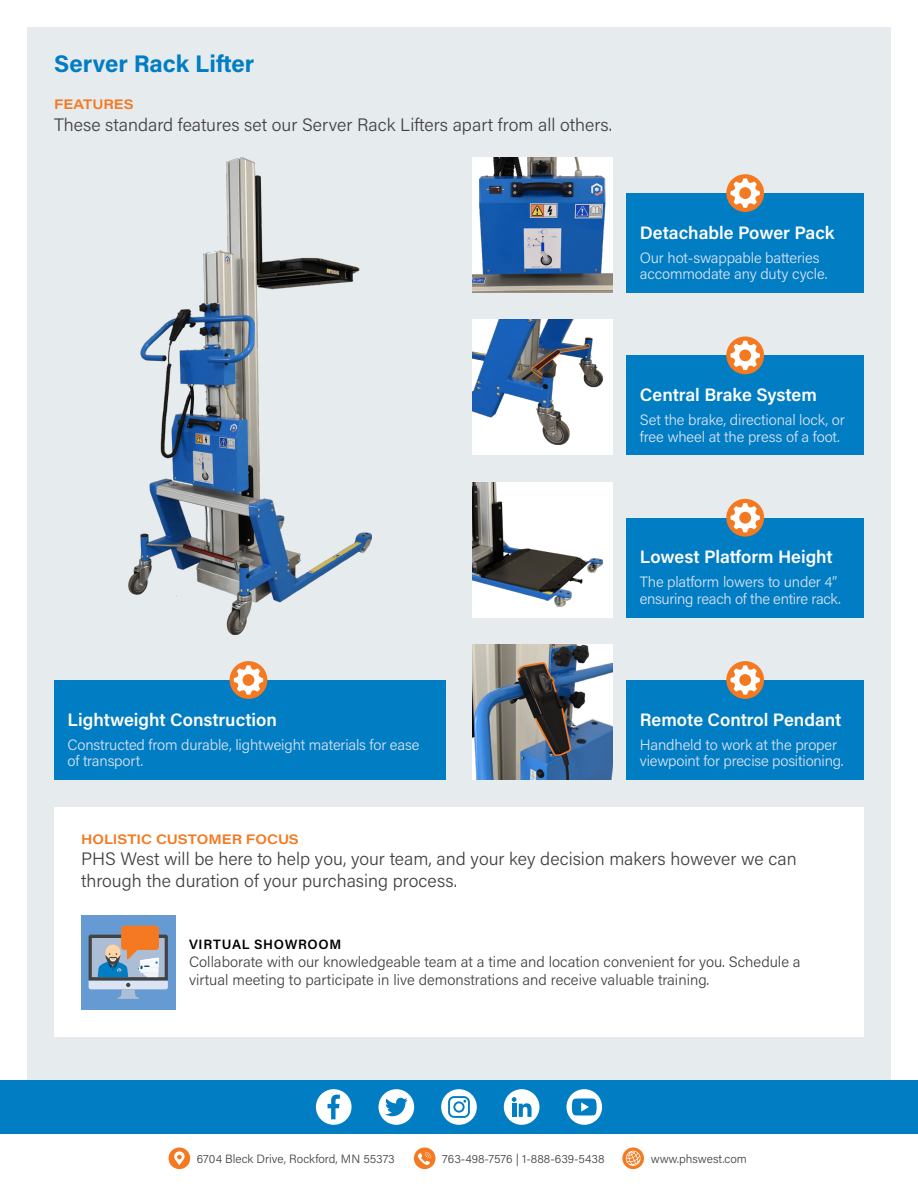
<style>
.page{position:relative;width:918px;height:1188px;background:#fff}
.page>*{position:absolute;margin:0;border:0;box-sizing:border-box;transform-origin:0 0}
.t1{font:700 24px "Acumin Pro";letter-spacing:.005em;color:#007dc3}
.t2{font:300 18px/21.6px "Acumin Pro";color:#41413f}
.t3{font:600 18px "Acumin Pro";letter-spacing:-.005em;color:#fff}
.t4{font:300 15px/16.5px "Acumin Pro";letter-spacing:-.01em;color:#dce4f4}
.t5{font:300 15px/18px "Acumin Pro";color:#41413f}
.t6{font:600 13.5px "Acumin Pro Wide";letter-spacing:.005em;color:#f47920}
.t7{font:600 13.5px "Acumin Pro";letter-spacing:.05em;color:#000101}
.t8{font:300 12px "Acumin Pro";color:#41413f}
</style>
<div class="page">
<div style="left:169px;top:1148px;width:21px;height:21px;background:#f47920;border-radius:50%"></div>
<svg style="left:174px;top:1151px;width:11px;height:14px"></svg>
<svg style="left:622px;top:1148px;width:22px;height:21px"></svg>
<svg style="left:626px;top:1150px;width:15px;height:16px"></svg>
<div style="left:414px;top:1148px;width:21px;height:21px;background:#f47920;border-radius:50%"></div>
<svg style="left:418px;top:1152px;width:13px;height:13px"></svg>
<div style="left:27px;top:27px;width:864px;height:1080px;background:#e6ebee"></div>
<div style="left:472px;top:482px;width:141px;height:135px;background:#fff"></div>
<div style="left:472px;top:320px;width:141px;height:135px;background:#fff"></div>
<div style="left:626px;top:518px;width:238px;height:99px;background:#007dc3"></div>
<div style="left:626px;top:355px;width:238px;height:100px;background:#007dc3"></div>
<div style="left:54px;top:680px;width:392px;height:100px;background:#007dc3"></div>
<div style="left:626px;top:680px;width:238px;height:100px;background:#007dc3"></div>
<div style="left:626px;top:193px;width:238px;height:100px;background:#007dc3"></div>
<div style="left:230px;top:661px;width:37px;height:38px;background:#f47920;border-radius:50%"></div>
<svg style="left:234px;top:665px;width:29px;height:30px"></svg>
<div style="left:726px;top:661px;width:38px;height:38px;background:#f47920;border-radius:50%"></div>
<svg style="left:730px;top:665px;width:30px;height:30px"></svg>
<div style="left:726px;top:174px;width:38px;height:38px;background:#f47920;border-radius:50%"></div>
<svg style="left:730px;top:178px;width:30px;height:30px"></svg>
<div style="left:726px;top:499px;width:38px;height:38px;background:#f47920;border-radius:50%"></div>
<svg style="left:730px;top:503px;width:30px;height:29px"></svg>
<div style="left:726px;top:337px;width:38px;height:37px;background:#f47920;border-radius:50%"></div>
<svg style="left:730px;top:341px;width:30px;height:29px"></svg>
<img style="left:472px;top:158px;width:141px;height:135px">
<img style="left:472px;top:482px;width:130px;height:125px">
<img style="left:472px;top:320px;width:130px;height:124px">
<img style="left:128px;top:158px;width:243px;height:476px">
<div style="left:0;top:1080px;width:918px;height:54px;background:#007dc3"></div>
<div style="left:316px;top:1089px;width:36px;height:36px;background:#fff;border-radius:50%"></div>
<svg style="left:328px;top:1095px;width:12px;height:24px"></svg>
<div style="left:504px;top:1089px;width:35px;height:36px;background:#fff;border-radius:50%"></div>
<svg style="left:512px;top:1097px;width:20px;height:20px"></svg>
<div style="left:441px;top:1089px;width:36px;height:36px;background:#fff;border-radius:50%"></div>
<svg style="left:448px;top:1096px;width:22px;height:22px"></svg>
<div style="left:379px;top:1089px;width:35px;height:36px;background:#fff;border-radius:50%"></div>
<svg style="left:385px;top:1098px;width:23px;height:18px"></svg>
<div style="left:566px;top:1089px;width:36px;height:36px;background:#fff;border-radius:50%"></div>
<svg style="left:572px;top:1098px;width:25px;height:18px"></svg>
<div style="left:54px;top:807px;width:810px;height:229px;background:#fff"></div>
<div style="left:81px;top:915px;width:95px;height:95px;background:#659ad2"></div>
<svg style="left:89px;top:926px;width:79px;height:73px"></svg>
<img style="left:472px;top:644px;width:141px;height:136px">
<h1 class="t1" style="left:54px;top:46px;width:202px">Server Rack Lifter</h1>
<p class="t6" style="left:54px;top:94px;width:81px">FEATURES</p>
<p class="t2" style="left:54px;top:113px;width:560px">These standard features set our Server Rack Lifters apart from all others.</p>
<p class="t3" style="left:640px;top:220px;width:196px">Detachable Power Pack</p>
<p class="t4" style="left:640px;top:249px;width:189px">Our hot-swappable batteries accommodate any duty cycle.</p>
<p class="t3" style="left:640px;top:382px;width:179px">Central Brake System</p>
<p class="t4" style="left:640px;top:411px;width:207px">Set the brake, directional lock, or free wheel at the press of a foot.</p>
<p class="t3" style="left:640px;top:544px;width:194px">Lowest Platform Height</p>
<p class="t4" style="left:640px;top:573px;width:202px">The platform lowers to under 4” ensuring reach of the entire rack.</p>
<p class="t3" style="left:68px;top:707px;width:211px">Lightweight Construction</p>
<p class="t4" style="left:68px;top:735px;width:353px">Constructed from durable, lightweight materials for ease of transport.</p>
<p class="t3" style="left:640px;top:707px;width:203px">Remote Control Pendant</p>
<p class="t4" style="left:640px;top:735px;width:205px">Handheld to work at the proper viewpoint for precise positioning.</p>
<p class="t6" style="left:81px;top:829px;width:219px">HOLISTIC CUSTOMER FOCUS</p>
<p class="t2" style="left:81px;top:847px;width:717px">PHS West will be here to help you, your team, and your key decision makers however we can through the duration of your purchasing process.</p>
<p class="t7" style="left:189px;top:935px;width:154px">VIRTUAL SHOWROOM</p>
<p class="t5" style="left:189px;top:952px;width:613px">Collaborate with our knowledgeable team at a time and location convenient for you. Schedule a virtual meeting to participate in live demonstrations and receive valuable training.</p>
<p class="t8" style="left:197px;top:1150px;width:199px">6704 Bleck Drive, Rockford, MN 55373</p>
<p class="t8" style="left:442px;top:1150px;width:164px">763-498-7576 | 1-888-639-5438</p>
<p class="t8" style="left:651px;top:1150px;width:98px">www.phswest.com</p>
</div>
